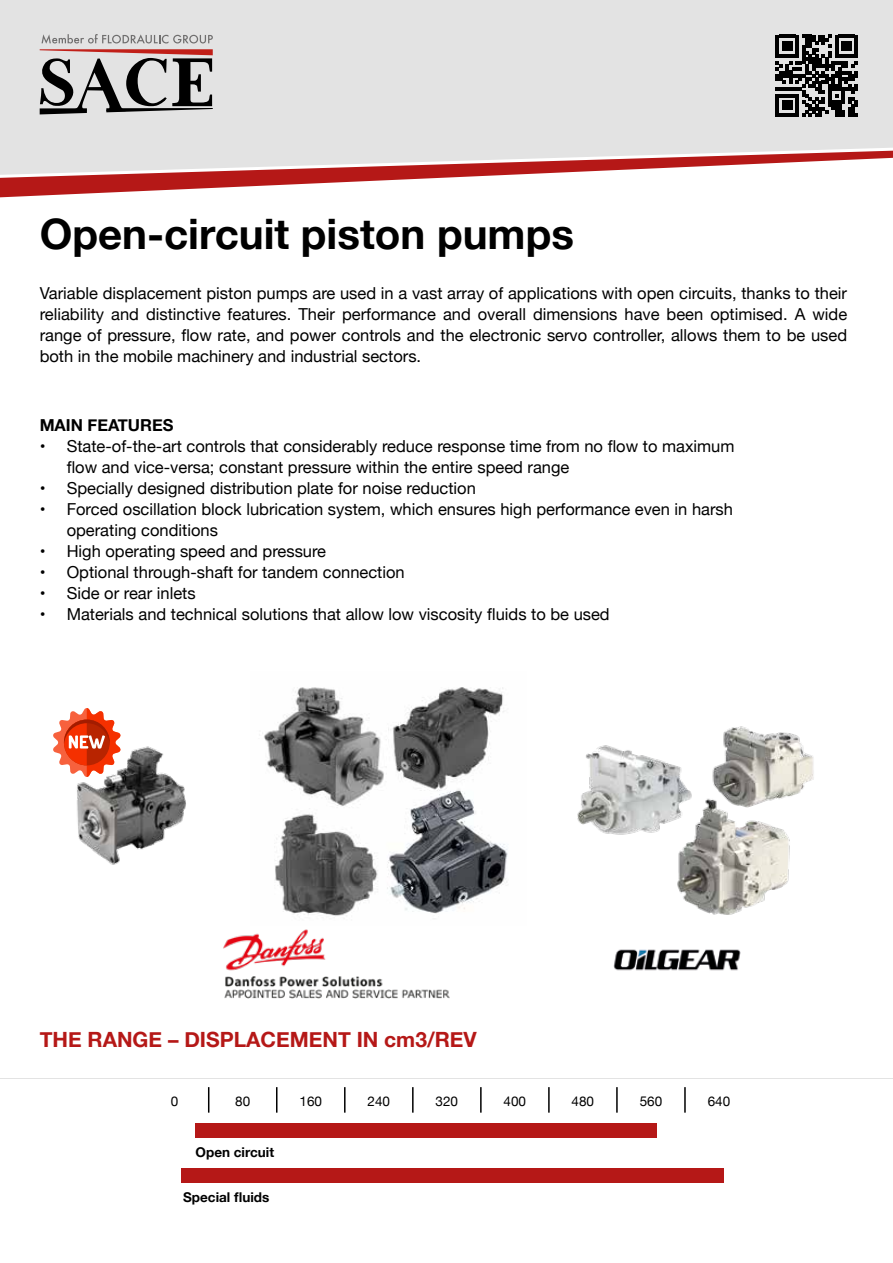
<style>
.page{position:relative;width:893px;height:1263px;background:#fff}
.page>*{position:absolute;margin:0;border:0;box-sizing:border-box;transform-origin:0 0}
.t1{font:700 42px "Helvetica Neue";color:#000}
.t2{font:700 21px "Helvetica Neue";color:#b51817}
.t3{font:16.5px/21px "Helvetica Neue";color:#000}
.t4{font:700 16.5px "Helvetica Neue";color:#000}
.t5{font:13.5px "Helvetica Neue";color:#000}
.t6{font:700 13.5px "Helvetica Neue";color:#000}
</style>
<div class="page">
<div style="left:0;top:0;width:893px;height:1078px;background:#e3e3e3"></div>
<div style="left:0;top:158px;width:893px;height:920px;background:#fff"></div>
<svg style="left:208px;top:1087px;width:1px;height:26px"></svg>
<svg style="left:276px;top:1087px;width:1px;height:26px"></svg>
<hr style="left:344px;top:1087px;width:2px;height:26px;background:#000">
<hr style="left:412px;top:1087px;width:2px;height:26px;background:#000">
<hr style="left:480px;top:1087px;width:2px;height:26px;background:#000">
<hr style="left:548px;top:1087px;width:2px;height:26px;background:#000">
<hr style="left:616px;top:1087px;width:2px;height:26px;background:#000">
<hr style="left:684px;top:1087px;width:2px;height:26px;background:#000">
<div style="left:196px;top:1123px;width:461px;height:14px;background:#b51817"></div>
<div style="left:181px;top:1168px;width:543px;height:14px;background:#b51817"></div>
<svg style="left:776px;top:35px;width:82px;height:82px"></svg>
<img style="left:251px;top:672px;width:275px;height:253px">
<img style="left:66px;top:742px;width:145px;height:128px">
<img style="left:221px;top:928px;width:231px;height:71px">
<img style="left:609px;top:939px;width:135px;height:40px">
<img style="left:569px;top:726px;width:111px;height:126px">
<img style="left:651px;top:789px;width:156px;height:126px">
<img style="left:680px;top:707px;width:157px;height:126px">
<svg style="left:53px;top:708px;width:68px;height:69px;background:#ed846b"></svg>
<svg style="left:39px;top:34px;width:174px;height:80px"></svg>
<h1 class="t1" style="left:40px;top:201px;width:536px">Open-circuit piston pumps</h1>
<p class="t3" style="left:40px;top:283px;width:809px;text-align:justify">Variable displacement piston pumps are used in a vast array of applications with open circuits, thanks to their reliability and distinctive features. Their performance and overall dimensions have been optimised. A wide range of pressure, flow rate, and power controls and the electronic servo controller, allows them to be used both in the mobile machinery and industrial sectors.</p>
<p class="t4" style="left:40px;top:412px;width:135px">MAIN FEATURES</p>
<p class="t3" style="left:67px;top:437px;width:669px;text-indent:-27px">• State-of-the-art controls that considerably reduce response time from no flow to maximum flow and vice-versa; constant pressure within the entire speed range</p>
<p class="t3" style="left:40px;top:479px;width:438px">• Specially designed distribution plate for noise reduction</p>
<p class="t3" style="left:67px;top:500px;width:668px;text-indent:-27px">• Forced oscillation block lubrication system, which ensures high performance even in harsh operating conditions</p>
<p class="t3" style="left:40px;top:542px;width:288px">• High operating speed and pressure</p>
<p class="t3" style="left:40px;top:563px;width:367px">• Optional through-shaft for tandem connection</p>
<p class="t3" style="left:40px;top:584px;width:157px">• Side or rear inlets</p>
<p class="t3" style="left:40px;top:605px;width:572px">• Materials and technical solutions that allow low viscosity fluids to be used</p>
<p class="t2" style="left:40px;top:1023px;width:439px">THE RANGE – DISPLACEMENT IN cm3/REV</p>
<p class="t5" style="left:171px;top:1091px;width:9px">0</p>
<p class="t5" style="left:235px;top:1091px;width:17px">80</p>
<p class="t5" style="left:299px;top:1091px;width:24px">160</p>
<p class="t5" style="left:368px;top:1091px;width:24px">240</p>
<p class="t5" style="left:436px;top:1091px;width:24px">320</p>
<p class="t5" style="left:504px;top:1091px;width:24px">400</p>
<p class="t5" style="left:572px;top:1091px;width:24px">480</p>
<p class="t5" style="left:640px;top:1091px;width:24px">560</p>
<p class="t5" style="left:708px;top:1091px;width:24px">640</p>
<p class="t6" style="left:196px;top:1142px;width:80px">Open circuit</p>
<p class="t6" style="left:183px;top:1187px;width:88px">Special fluids</p>
</div>
